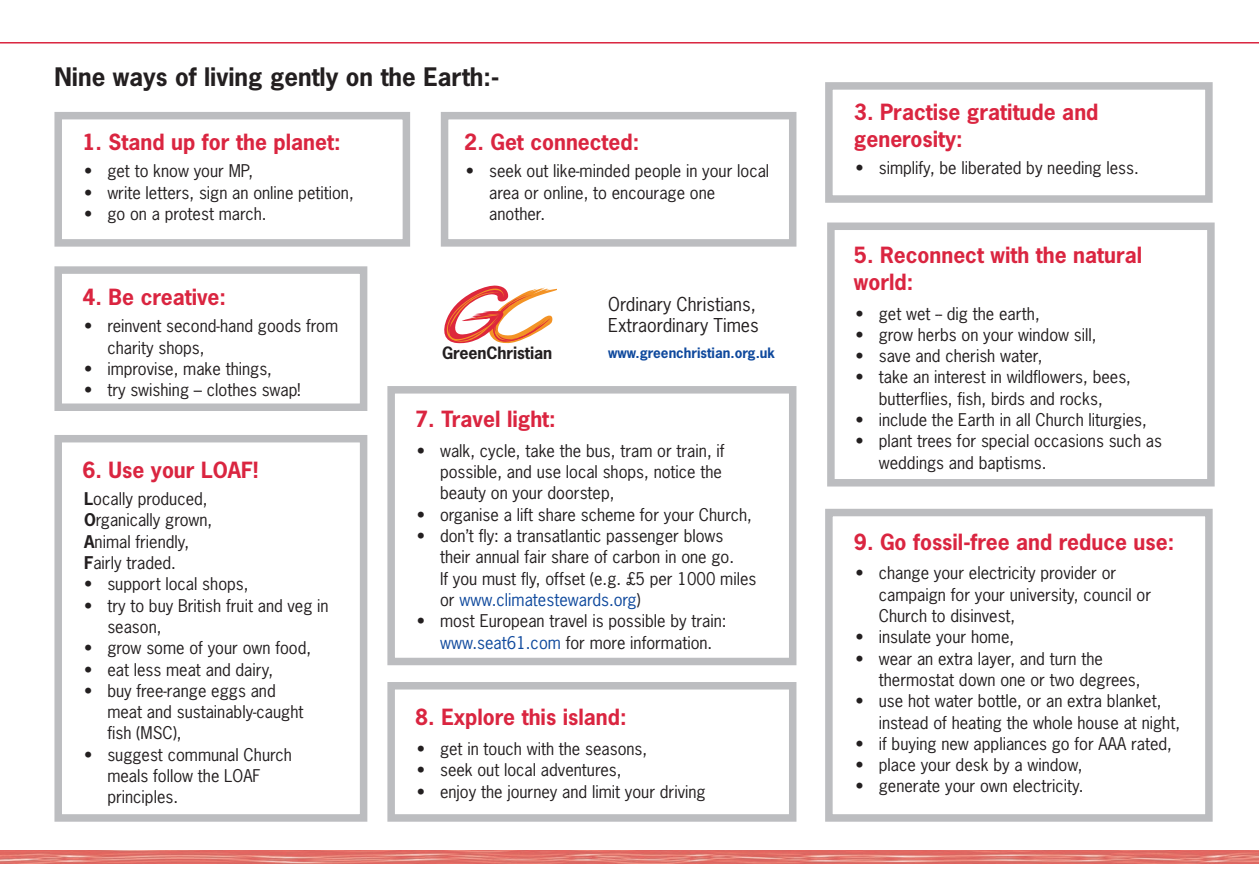
<style>
.page{position:relative;width:1259px;height:893px;background:#fff}
.page>*{position:absolute;margin:0;border:0;box-sizing:border-box;transform-origin:0 0}
.t1{font:700 24px "News Gothic";color:#231f20}
.t2{font:700 21px "News Gothic";color:#da2540}
.t3{font:18px "News Gothic";color:#231f20}
.t4{font:16.5px/21.3px "News Gothic";color:#231f20}
.t5{font:16.5px "News Gothic";color:#0f499d}
.t6{font:700 16.05px "News Gothic";letter-spacing:-.005em;color:#231f20}
.t7{font:700 13.5px "News Gothic";color:#0f499d}
.s1{font-weight:700}
.s2{color:#231f20}
.s3{color:#0f499d}
</style>
<div class="page">
<img style="left:0;top:850px;width:1259px;height:13px">
<hr style="left:0;top:42px;width:1259px;height:2px;background:#da2540">
<svg style="left:444px;top:286px;width:112px;height:58px"></svg>
<div style="left:54px;top:112px;width:356px;height:135px;border:8px solid #bcbdc0"></div>
<div style="left:441px;top:112px;width:355px;height:135px;border:8px solid #bcbdc0"></div>
<div style="left:825px;top:82px;width:387px;height:121px;border:8px solid #bcbdc0"></div>
<div style="left:827px;top:222px;width:387px;height:264px;border:8px solid #bcbdc0"></div>
<div style="left:825px;top:509px;width:387px;height:313px;border:8px solid #bcbdc0"></div>
<div style="left:54px;top:266px;width:313px;height:145px;border:8px solid #bcbdc0"></div>
<div style="left:54px;top:435px;width:313px;height:387px;border:8px solid #bcbdc0"></div>
<div style="left:387px;top:386px;width:409px;height:279px;border:8px solid #bcbdc0"></div>
<div style="left:387px;top:682px;width:409px;height:140px;border:8px solid #bcbdc0"></div>
<p class="t1" style="left:54px;top:67px;width:446px">Nine ways of living gently on the Earth:-</p>
<p class="t2" style="left:82px;top:133px;width:260px">1. Stand up for the planet:</p>
<p class="t4" style="left:84px;top:162px;width:171px">• get to know your MP,</p>
<p class="t4" style="left:84px;top:183px;width:271px">• write letters, sign an online petition,</p>
<p class="t4" style="left:84px;top:204px;width:184px">• go on a protest march.</p>
<p class="t2" style="left:82px;top:288px;width:145px">4. Be creative:</p>
<p class="t4" style="left:84px;top:317px;width:255px">• reinvent second-hand goods from</p>
<p class="t4" style="left:107px;top:338px;width:99px">charity shops,</p>
<p class="t4" style="left:84px;top:359px;width:189px">• improvise, make things,</p>
<p class="t4" style="left:84px;top:381px;width:218px">• try swishing – clothes swap!</p>
<p class="t2" style="left:82px;top:461px;width:177px">6. Use your LOAF!</p>
<p class="t4" style="left:84px;top:490px;width:125px"><span class="s1">L</span>ocally produced,</p>
<p class="t4" style="left:84px;top:511px;width:130px"><span class="s1">O</span>rganically grown,</p>
<p class="t4" style="left:84px;top:532px;width:107px"><span class="s1">A</span>nimal friendly,</p>
<p class="t4" style="left:84px;top:553px;width:93px"><span class="s1">F</span>airly traded.</p>
<p class="t4" style="left:84px;top:575px;width:166px">• support local shops,</p>
<p class="t4" style="left:107px;top:596px;width:223px;text-indent:-23px">• try to buy British fruit and veg in season,</p>
<p class="t4" style="left:84px;top:639px;width:228px">• grow some of your own food,</p>
<p class="t4" style="left:84px;top:660px;width:190px">• eat less meat and dairy,</p>
<p class="t4" style="left:84px;top:681px;width:193px">• buy free-range eggs and</p>
<p class="t4" style="left:107px;top:703px;width:198px">meat and sustainably-caught</p>
<p class="t4" style="left:107px;top:724px;width:76px">fish (MSC),</p>
<p class="t4" style="left:84px;top:745px;width:209px">• suggest communal Church</p>
<p class="t4" style="left:107px;top:766px;width:155px">meals follow the LOAF</p>
<p class="t4" style="left:107px;top:788px;width:72px">principles.</p>
<p class="t2" style="left:464px;top:133px;width:176px">2. Get connected:</p>
<p class="t4" style="left:466px;top:162px;width:305px">• seek out like-minded people in your local</p>
<p class="t4" style="left:489px;top:183px;width:228px">area or online, to encourage one</p>
<p class="t4" style="left:489px;top:204px;width:57px">another.</p>
<p class="t6" style="left:442px;top:346px;width:112px">GreenChristian</p>
<p class="t3" style="left:608px;top:297px;width:149px">Ordinary Christians,</p>
<p class="t3" style="left:608px;top:318px;width:152px">Extraordinary Times</p>
<p class="t7" style="left:608px;top:348px;width:168px">www.greenchristian.org.uk</p>
<p class="t2" style="left:415px;top:411px;width:142px">7. Travel light:</p>
<p class="t4" style="left:417px;top:441px;width:309px">• walk, cycle, take the bus, tram or train, if</p>
<p class="t4" style="left:440px;top:463px;width:283px">possible, and use local shops, notice the</p>
<p class="t4" style="left:440px;top:484px;width:176px">beauty on your doorstep,</p>
<p class="t4" style="left:417px;top:505px;width:337px">• organise a lift share scheme for your Church,</p>
<p class="t4" style="left:417px;top:527px;width:308px">• don’t fly: a transatlantic passenger blows</p>
<p class="t4" style="left:440px;top:548px;width:295px">their annual fair share of carbon in one go.</p>
<p class="t4" style="left:440px;top:569px;width:318px">If you must fly, offset (e.g. £5 per 1000 miles</p>
<p class="t5" style="left:440px;top:593px;width:202px"><span class="s2">or</span> www.climatestewards.org<span class="s2">)</span></p>
<p class="t4" style="left:417px;top:612px;width:311px">• most European travel is possible by train:</p>
<p class="t4" style="left:440px;top:633px;width:274px"><span class="s3">www.seat61.com</span> for more information.</p>
<p class="t2" style="left:415px;top:709px;width:213px">8. Explore this island:</p>
<p class="t4" style="left:417px;top:739px;width:232px">• get in touch with the seasons,</p>
<p class="t4" style="left:417px;top:761px;width:206px">• seek out local adventures,</p>
<p class="t4" style="left:417px;top:782px;width:290px">• enjoy the journey and limit your driving</p>
<p class="t2" style="left:854px;top:104px;width:246px">3. Practise gratitude and</p>
<p class="t2" style="left:854px;top:131px;width:110px">generosity:</p>
<p class="t4" style="left:855px;top:159px;width:285px">• simplify, be liberated by needing less.</p>
<p class="t2" style="left:854px;top:247px;width:290px">5. Reconnect with the natural</p>
<p class="t2" style="left:854px;top:274px;width:61px">world:</p>
<p class="t4" style="left:855px;top:304px;width:186px">• get wet -- dig the earth,</p>
<p class="t4" style="left:855px;top:325px;width:242px">• grow herbs on your window sill,</p>
<p class="t4" style="left:855px;top:347px;width:188px">• save and cherish water,</p>
<p class="t4" style="left:855px;top:368px;width:277px">• take an interest in wildflowers, bees,</p>
<p class="t4" style="left:879px;top:389px;width:225px">butterflies, fish, birds and rocks,</p>
<p class="t4" style="left:855px;top:410px;width:293px">• include the Earth in all Church liturgies,</p>
<p class="t4" style="left:855px;top:432px;width:308px">• plant trees for special occasions such as</p>
<p class="t4" style="left:879px;top:453px;width:169px">weddings and baptisms.</p>
<p class="t2" style="left:854px;top:534px;width:322px">9. Go fossil-free and reduce use:</p>
<p class="t4" style="left:855px;top:564px;width:262px">• change your electricity provider or</p>
<p class="t4" style="left:879px;top:585px;width:274px">campaign for your university, council or</p>
<p class="t4" style="left:879px;top:606px;width:138px">Church to disinvest,</p>
<p class="t4" style="left:855px;top:628px;width:160px">• insulate your home,</p>
<p class="t4" style="left:855px;top:649px;width:249px">• wear an extra layer, and turn the</p>
<p class="t4" style="left:879px;top:670px;width:263px">thermostat down one or two degrees,</p>
<p class="t4" style="left:855px;top:692px;width:307px">• use hot water bottle, or an extra blanket,</p>
<p class="t4" style="left:879px;top:713px;width:303px">instead of heating the whole house at night,</p>
<p class="t4" style="left:855px;top:734px;width:318px">• if buying new appliances go for AAA rated,</p>
<p class="t4" style="left:855px;top:756px;width:228px">• place your desk by a window,</p>
<p class="t4" style="left:855px;top:777px;width:229px">• generate your own electricity.</p>
</div>
